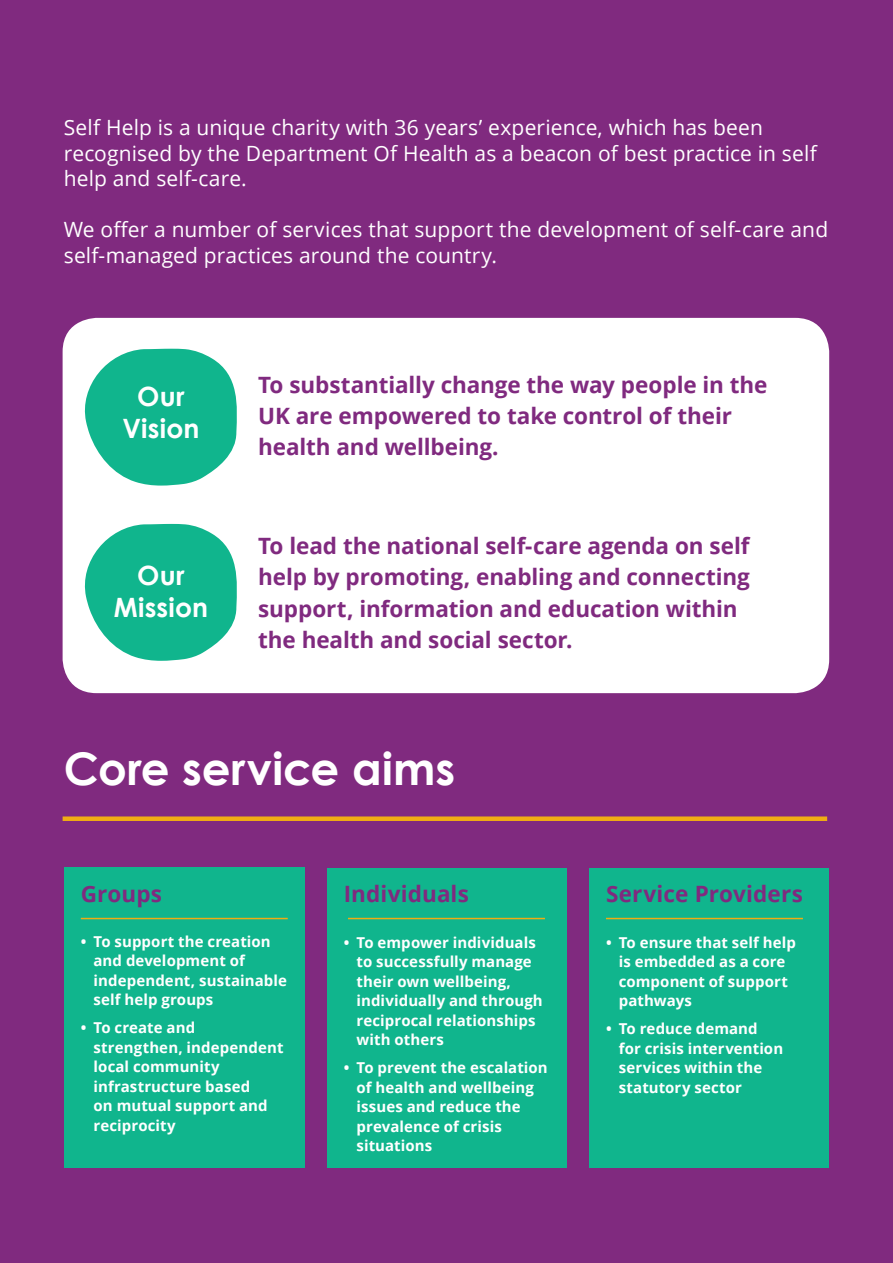
<style>
.page{position:relative;width:893px;height:1263px;background:#802a7f}
.page>*{position:absolute;margin:0;border:0;box-sizing:border-box;transform-origin:0 0}
.t1{font:700 45px "Century Gothic";letter-spacing:.005em;color:#fff}
.t2{font:700 26.55px/32px "Century Gothic";letter-spacing:.01em;color:#fff;text-align:center}
.t3{font:700 22.5px/31px "Open Sans";letter-spacing:-.005em;color:#802a7f}
.t4{font:21px/25.5px "Open Sans";letter-spacing:.005em;color:#fff}
.t5{font:700 15px/19.5px "Open Sans";letter-spacing:.005em;color:#fff}
</style>
<div class="page">
<div style="left:63px;top:318px;width:766px;height:375px;background:#fff;border-radius:34px"></div>
<svg style="left:84px;top:349px;width:153px;height:137px"></svg>
<svg style="left:84px;top:524px;width:153px;height:137px"></svg>
<div style="left:63px;top:816px;width:764px;height:5px;background:#f0ac13"></div>
<div style="left:64px;top:867px;width:241px;height:301px;background:#10b58d"></div>
<div style="left:327px;top:868px;width:239px;height:300px;background:#10b58d"></div>
<div style="left:589px;top:868px;width:239px;height:300px;background:#10b58d"></div>
<hr style="left:81px;top:918px;width:207px;height:1px;background:#f0ac13">
<hr style="left:348px;top:918px;width:197px;height:1px;background:#f0ac13">
<hr style="left:606px;top:918px;width:197px;height:1px;background:#f0ac13">
<p class="t4" style="left:64px;top:114px;width:755px">Self Help is a unique charity with 36 years’ experience, which has been recognised by the Department Of Health as a beacon of best practice in self help and self-care.</p>
<p class="t4" style="left:64px;top:216px;width:766px">We offer a number of services that support the development of self-care and self-managed practices around the country.</p>
<p class="t2" style="left:122px;top:379px;width:78px">Our<br>Vision</p>
<p class="t2" style="left:114px;top:559px;width:96px">Our<br>Mission</p>
<p class="t3" style="left:258px;top:369px;width:511px">To substantially change the way people in the<br>UK are empowered to take control of their health and wellbeing.</p>
<p class="t3" style="left:258px;top:530px;width:493px">To lead the national self-care agenda on self help by promoting, enabling and connecting support, information and education within the health and social sector.</p>
<p class="t1" style="left:64px;top:741px;width:393px">Core service aims</p>
<p class="t3" style="left:81px;top:877px;width:83px">Groups</p>
<p class="t5" style="left:94px;top:931px;width:195px;text-indent:-13px">• To support the creation and development of independent, sustainable self help groups</p>
<p class="t5" style="left:94px;top:1018px;width:191px;text-indent:-13px">• To create and strengthen, independent local community infrastructure based<br>on mutual support and reciprocity</p>
<p class="t3" style="left:344px;top:878px;width:127px">Individuals</p>
<p class="t5" style="left:356px;top:932px;width:188px;text-indent:-13px">• To empower individuals to successfully manage their own wellbeing, individually and through reciprocal relationships with others</p>
<p class="t5" style="left:356px;top:1057px;width:193px;text-indent:-13px">• To prevent the escalation of health and wellbeing issues and reduce the prevalence of crisis situations</p>
<p class="t3" style="left:606px;top:878px;width:198px">Service Providers</p>
<p class="t5" style="left:619px;top:932px;width:179px;text-indent:-13px">• To ensure that self help is embedded as a core component of support pathways</p>
<p class="t5" style="left:619px;top:1018px;width:166px;text-indent:-13px">• To reduce demand for crisis intervention services within the statutory sector</p>
</div>
